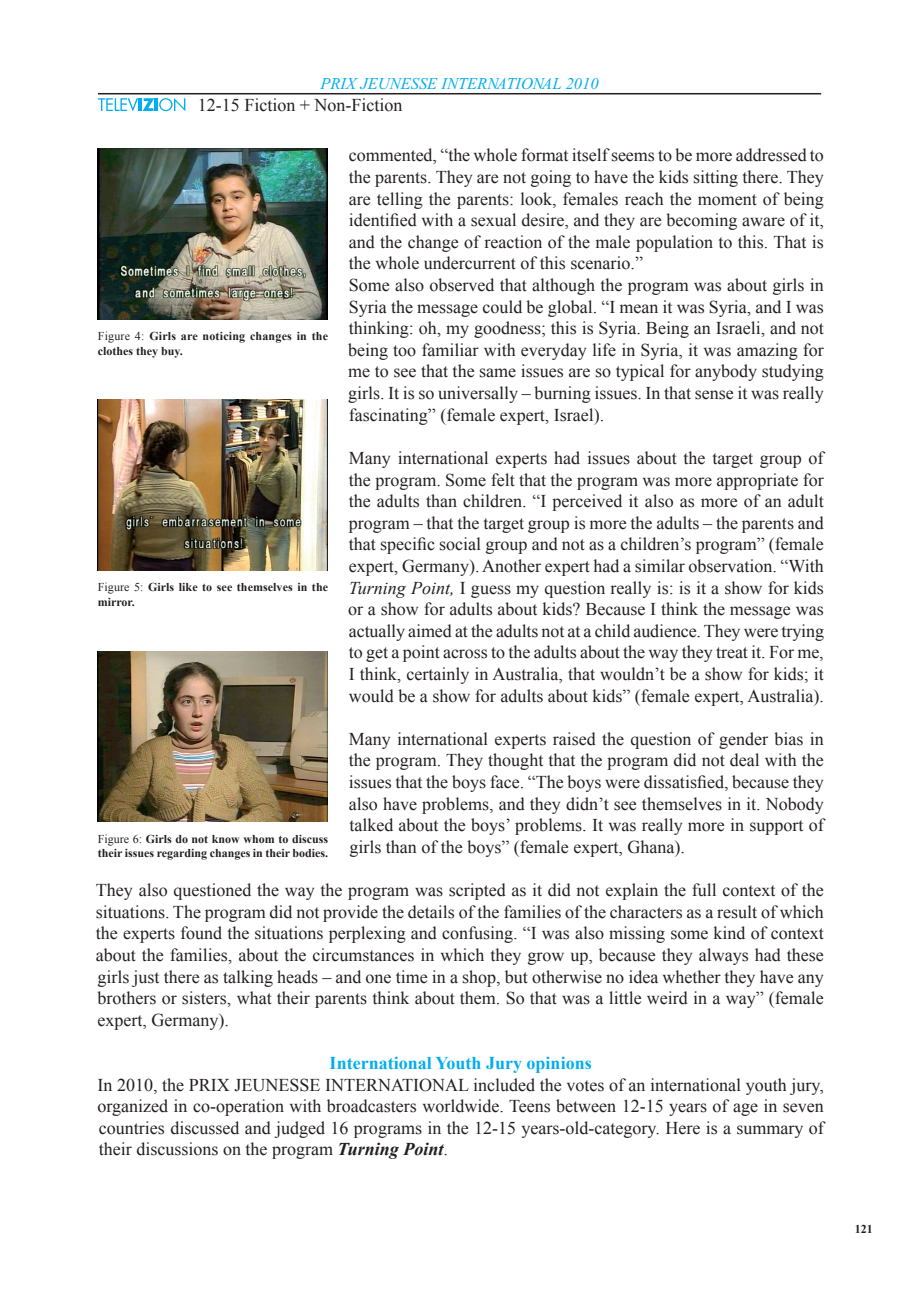
<style>
.page{position:relative;width:919px;height:1289px;background:#fff}
.page>*{position:absolute;margin:0;border:0;box-sizing:border-box;transform-origin:0 0}
.t1{font:18px/21.6px "Times New Roman";color:#231f20;text-align:justify}
.t2{font:700 18px "Times New Roman";color:#00aeef}
.t3{font:italic 16.5px "Times New Roman CE";color:#00aeef}
.t4{font:700 12px/14.4px "Times New Roman";color:#231f20}
.s1{font-style:italic}
.s2{font-weight:700;font-style:italic}
.s3{font-weight:400}
</style>
<div class="page">
<hr style="left:98px;top:93px;width:723px;height:1px;background:#231f20">
<svg style="left:98px;top:98px;width:87px;height:14px"></svg>
<img style="left:98px;top:149px;width:229px;height:170px">
<img style="left:98px;top:400px;width:229px;height:170px">
<img style="left:98px;top:651px;width:229px;height:170px">
<p class="t3" style="left:320px;top:74px;width:280px">PRIX JEUNESSE INTERNATIONAL 2010</p>
<p class="t1" style="left:198px;top:94px;width:206px">12-15 Fiction + Non-Fiction</p>
<p class="t1" style="left:348px;top:144px;width:477px;text-align:left">commented, “the whole format itself seems to be more addressed to the parents. They are not going to have the kids sitting there. They are telling the parents: look, females reach the moment of being identified with a sexual desire, and they are becoming aware of it, and the change of reaction of the male population to this. That is the whole undercurrent of this scenario.”<br>Some also observed that although the program was about girls in Syria the message could be global. “I mean it was Syria, and I was thinking: oh, my goodness; this is Syria. Being an Israeli, and not being too familiar with everyday life in Syria, it was amazing for me to see that the same issues are so typical for anybody studying girls. It is so universally – burning issues. In that sense it was really fascinating” (female expert, Israel).</p>
<p class="t1" style="left:348px;top:447px;width:477px">Many international experts had issues about the target group of the program. Some felt that the program was more appropriate for the adults than children. “I perceived it also as more of an adult program – that the target group is more the adults – the parents and that specific social group and not as a children’s program” (female expert, Germany). Another expert had a similar observation. “With <span class="s1">Turning Point,</span> I guess my question really is: is it a show for kids or a show for adults about kids? Because I think the message was actually aimed at the adults not at a child audience. They were trying to get a point across to the adults about the way they treat it. For me, I think, certainly in Australia, that wouldn’t be a show for kids; it would be a show for adults about kids” (female expert, Australia).</p>
<p class="t1" style="left:349px;top:727px;width:476px">Many international experts raised the question of gender bias in the program. They thought that the program did not deal with the issues that the boys face. “The boys were dissatisfied, because they also have problems, and they didn’t see themselves in it. Nobody talked about the boys’ problems. It was really more in support of girls than of the boys” (female expert, Ghana).</p>
<p class="t1" style="left:96px;top:879px;width:729px">They also questioned the way the program was scripted as it did not explain the full context of the situations. The program did not provide the details of the families of the characters as a result of which the experts found the situations perplexing and confusing. “I was also missing some kind of context about the families, about the circumstances in which they grow up, because they always had these girls just there as talking heads – and one time in a shop, but otherwise no idea whether they have any brothers or sisters, what their parents think about them. So that was a little weird in a way” (female expert, Germany).</p>
<p class="t2" style="left:329px;top:1050px;width:263px">International Youth Jury opinions</p>
<p class="t1" style="left:97px;top:1073px;width:728px">In 2010, the PRIX JEUNESSE INTERNATIONAL included the votes of an international youth jury, organized in co-operation with broadcasters worldwide. Teens between 12-15 years of age in seven countries discussed and judged 16 programs in the 12-15 years-old-category. Here is a summary of their discussions on the program <span class="s2">Turning Point</span>.</p>
<p class="t4" style="left:98px;top:329px;width:232px"><span class="s3">Figure 4:</span> Girls are noticing changes in the clothes they buy.</p>
<p class="t4" style="left:98px;top:579px;width:232px"><span class="s3">Figure 5:</span> Girls like to see themselves in the mirror.</p>
<p class="t4" style="left:98px;top:831px;width:232px"><span class="s3">Figure 6:</span> Girls do not know whom to discuss their issues regarding changes in their bodies.</p>
<p class="t4" style="left:854px;top:1221px;width:19px">121</p>
</div>
